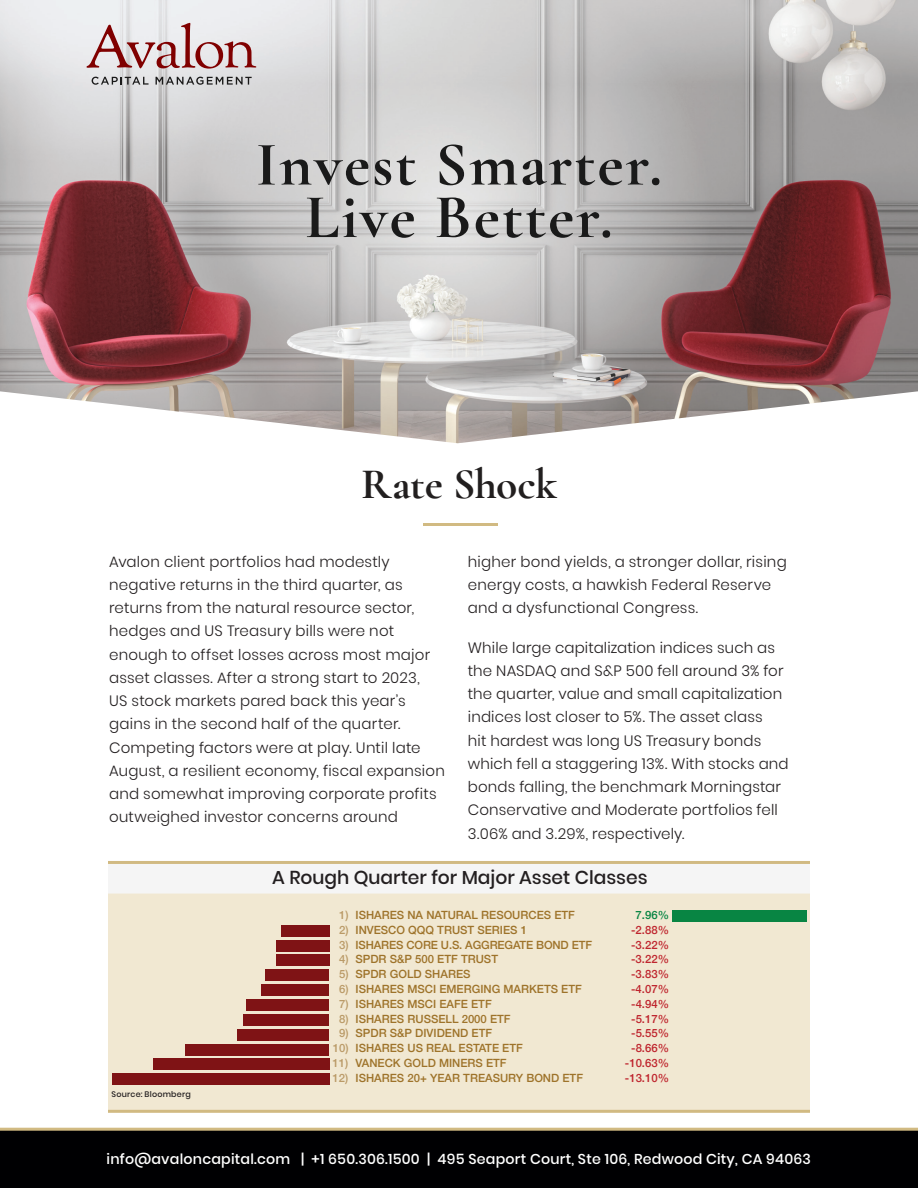
<style>
.page{position:relative;width:918px;height:1188px;background:#fff}
.page>*{position:absolute;margin:0;border:0;box-sizing:border-box;transform-origin:0 0}
.t1{font:700 63px/52.5px "Cormorant Garamond";letter-spacing:.03em;color:#1a1a1a;text-align:center}
.t2{font:700 43.5px "Cormorant Garamond";letter-spacing:-.01em;color:#221f1f}
.t3{font:500 18.75px "Poppins";color:#231f20}
.t4{font:300 15px/23.2px "Poppins";letter-spacing:.01em;color:#231f20}
.t5{font:500 14.25px "Poppins";letter-spacing:.015em;color:#fff}
.t6{font:500 11.4px "Helvetica Neue";color:#9e732a}
.t7{font:500 11.4px "Helvetica Neue";color:#bf252e}
.t8{font:500 11.4px "Helvetica Neue";color:#088543}
.t9{font:500 7.95px "Poppins";letter-spacing:.03em;color:#231f20}
.s1{color:#ba9a67}
</style>
<div class="page">
<div style="left:108px;top:862px;width:702px;height:243px;background:#f5f5f5"></div>
<div style="left:108px;top:894px;width:702px;height:216px;background:#f1e8d2"></div>
<div style="left:281px;top:925px;width:48px;height:12px;background:#7f1315"></div>
<div style="left:276px;top:940px;width:53px;height:12px;background:#7f1315"></div>
<div style="left:276px;top:954px;width:53px;height:12px;background:#7f1315"></div>
<div style="left:266px;top:969px;width:63px;height:12px;background:#7f1315"></div>
<div style="left:262px;top:984px;width:67px;height:12px;background:#7f1315"></div>
<div style="left:246px;top:999px;width:83px;height:12px;background:#7f1315"></div>
<div style="left:243px;top:1014px;width:86px;height:12px;background:#7f1315"></div>
<div style="left:238px;top:1029px;width:91px;height:12px;background:#7f1315"></div>
<div style="left:185px;top:1044px;width:144px;height:11px;background:#7f1315"></div>
<div style="left:112px;top:1073px;width:217px;height:12px;background:#7f1315"></div>
<div style="left:153px;top:1059px;width:176px;height:11px;background:#7f1315"></div>
<div style="left:672px;top:910px;width:134px;height:11px;background:#088543"></div>
<img style="left:0;top:0;width:918px;height:443px">
<hr style="left:108px;top:861px;width:702px;height:3px;background:#d1ba82">
<hr style="left:108px;top:1110px;width:702px;height:3px;background:#d1ba82">
<div style="left:0;top:1128px;width:918px;height:60px;background:#000002"></div>
<hr style="left:423px;top:524px;width:75px;height:2px;background:#d1ba82">
<hr style="left:0;top:1128px;width:918px;height:3px;background:#d1ba82">
<svg style="left:87px;top:23px;width:169px;height:46px;background:#d2b7b9"></svg>
<svg style="left:92px;top:77px;width:57px;height:8px"></svg>
<svg style="left:156px;top:77px;width:96px;height:8px"></svg>
<h1 class="t1" style="left:256px;top:138px;width:408px">Invest Smarter.<br>Live Better.</h1>
<h2 class="t2" style="left:361px;top:457px;width:197px">Rate Shock</h2>
<p class="t4" style="left:109px;top:550px;width:337px">Avalon client portfolios had modestly negative returns in the third quarter, as returns from the natural resource sector, hedges and US Treasury bills were not enough to offset losses across most major asset classes. After a strong start to 2023,<br>US stock markets pared back this year’s gains in the second half of the quarter.<br>Competing factors were at play. Until late August, a resilient economy, fiscal expansion and somewhat improving corporate profits outweighed investor concerns around</p>
<p class="t4" style="left:468px;top:550px;width:320px">higher bond yields, a stronger dollar, rising energy costs, a hawkish Federal Reserve and a dysfunctional Congress.</p>
<p class="t4" style="left:468px;top:636px;width:322px">While large capitalization indices such as the NASDAQ and S&amp;P 500 fell around 3% for the quarter, value and small capitalization indices lost closer to 5%. The asset class<br>hit hardest was long US Treasury bonds which fell a staggering 13%. With stocks and bonds falling, the benchmark Morningstar Conservative and Moderate portfolios fell 3.06% and 3.29%, respectively.</p>
<p class="t3" style="left:272px;top:866px;width:377px">A Rough Quarter for Major Asset Classes</p>
<p class="t9" style="left:112px;top:1089px;width:81px">Source: Bloomberg</p>
<p class="t6" style="left:339px;top:906px;width:237px"><span class="s1">1)</span> ISHARES NA NATURAL RESOURCES ETF</p>
<p class="t8" style="left:636px;top:906px;width:35px">7.96%</p>
<p class="t6" style="left:339px;top:920px;width:189px"><span class="s1">2)</span> INVESCO QQQ TRUST SERIES 1</p>
<p class="t7" style="left:631px;top:920px;width:39px">-2.88%</p>
<p class="t6" style="left:339px;top:935px;width:254px"><span class="s1">3)</span> ISHARES CORE U.S. AGGREGATE BOND ETF</p>
<p class="t7" style="left:631px;top:935px;width:39px">-3.22%</p>
<p class="t6" style="left:339px;top:950px;width:160px"><span class="s1">4)</span> SPDR S&amp;P 500 ETF TRUST</p>
<p class="t7" style="left:631px;top:950px;width:39px">-3.22%</p>
<p class="t6" style="left:339px;top:965px;width:133px"><span class="s1">5)</span> SPDR GOLD SHARES</p>
<p class="t7" style="left:631px;top:965px;width:39px">-3.83%</p>
<p class="t6" style="left:339px;top:980px;width:244px"><span class="s1">6)</span> ISHARES MSCI EMERGING MARKETS ETF</p>
<p class="t7" style="left:631px;top:980px;width:39px">-4.07%</p>
<p class="t6" style="left:339px;top:995px;width:154px"><span class="s1">7)</span> ISHARES MSCI EAFE ETF</p>
<p class="t7" style="left:631px;top:995px;width:39px">-4.94%</p>
<p class="t6" style="left:339px;top:1009px;width:173px"><span class="s1">8)</span> ISHARES RUSSELL 2000 ETF</p>
<p class="t7" style="left:631px;top:1009px;width:39px">-5.17%</p>
<p class="t6" style="left:339px;top:1024px;width:155px"><span class="s1">9)</span> SPDR S&amp;P DIVIDEND ETF</p>
<p class="t7" style="left:631px;top:1024px;width:39px">-5.55%</p>
<p class="t6" style="left:333px;top:1039px;width:192px"><span class="s1">10)</span> ISHARES US REAL ESTATE ETF</p>
<p class="t7" style="left:631px;top:1039px;width:39px">-8.66%</p>
<p class="t6" style="left:332px;top:1054px;width:176px"><span class="s1">11)</span> VANECK GOLD MINERS ETF</p>
<p class="t7" style="left:625px;top:1054px;width:46px">-10.63%</p>
<p class="t6" style="left:332px;top:1069px;width:252px"><span class="s1">12)</span> ISHARES 20+ YEAR TREASURY BOND ETF</p>
<p class="t7" style="left:625px;top:1069px;width:46px">-13.10%</p>
<p class="t5" style="left:107px;top:1151px;width:706px">info@avaloncapital.com | +1 650.306.1500 | 495 Seaport Court, Ste 106, Redwood City, CA 94063</p>
</div>
